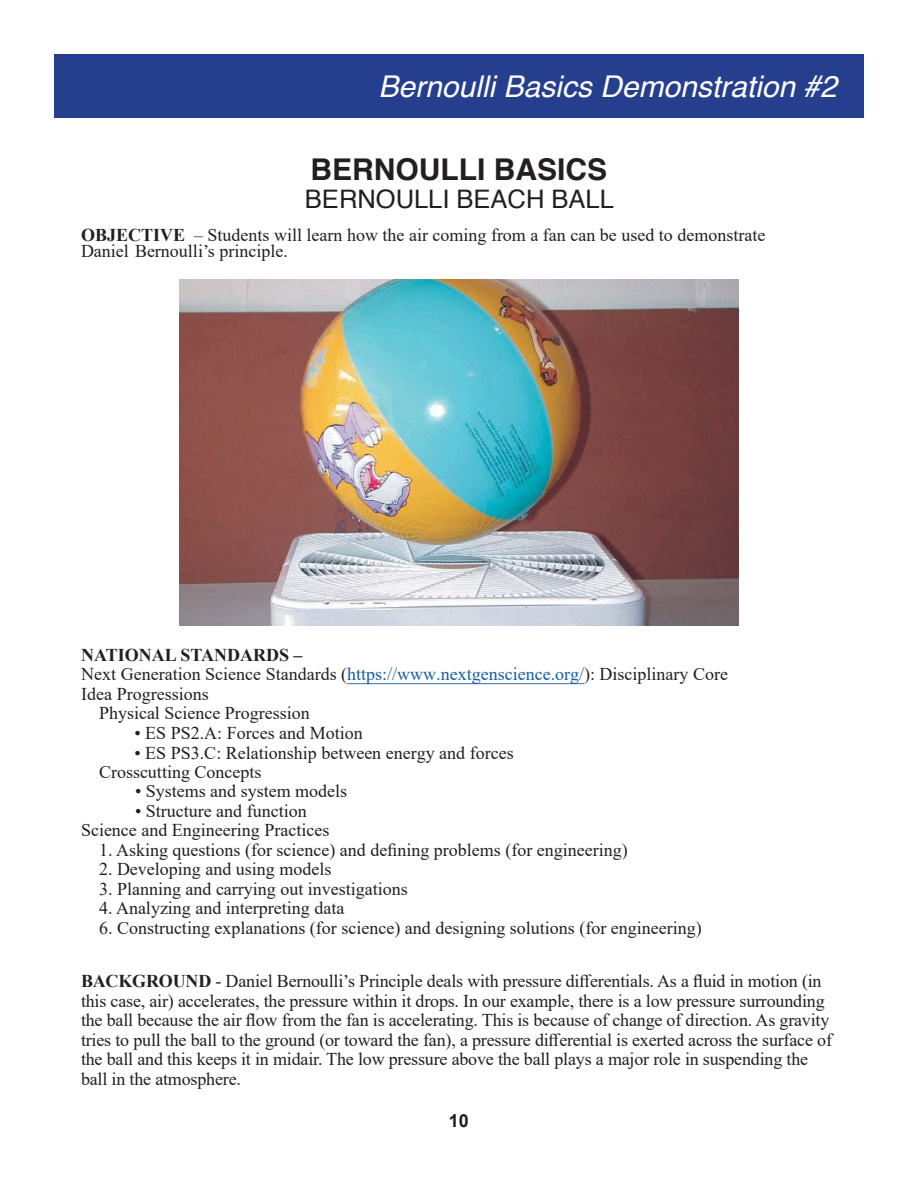
<style>
.page{position:relative;width:918px;height:1188px;background:#fff}
.page>*{position:absolute;margin:0;border:0;box-sizing:border-box;transform-origin:0 0}
.TOC_SECTION_HEADINGS{font:italic 30px "Helvetica";color:#fff}
.TOC_SECTION_HEADINGS-2{font:700 30px "Helvetica";color:#231f20}
.TOC_SECTION_HEADINGS-3{font:25.5px "Helvetica";color:#231f20}
.Small_Text{font:18px/19.5px "Times New Roman";color:#231f20}
.t1{font:700 18px "Arial";color:#231f20}
.s1{font-weight:700}
.s2{color:#175d9e}
</style>
<div class="page">
<div style="left:54px;top:54px;width:810px;height:64px;background:#253f8e"></div>
<img style="left:179px;top:279px;width:560px;height:347px">
<hr style="left:347px;top:683px;width:237px;height:1px;background:#175d9e">
<p class="TOC_SECTION_HEADINGS" style="left:378px;top:63px;width:460px">Bernoulli Basics Demonstration #2</p>
<p class="TOC_SECTION_HEADINGS-2" style="left:311px;top:145px;width:298px">BERNOULLI BASICS</p>
<p class="TOC_SECTION_HEADINGS-3" style="left:305px;top:180px;width:310px">BERNOULLI BEACH BALL</p>
<p class="Small_Text" style="left:81px;top:224px;width:686px"><span class="s1">OBJECTIVE</span> – Students will learn how the air coming from a fan can be used to demonstrate</p>
<p class="Small_Text" style="left:81px;top:241px;width:208px">Daniel Bernoulli’s principle.</p>
<p class="Small_Text" style="left:81px;top:644px;width:648px"><span class="s1">NATIONAL STANDARDS –<br></span>Next Generation Science Standards (<span class="s2">https://www.nextgenscience.org/</span>): Disciplinary Core<br>Idea Progressions</p>
<p class="Small_Text" style="left:99px;top:703px;width:212px">Physical Science Progression</p>
<p class="Small_Text" style="left:135px;top:723px;width:230px">• ES PS2.A: Forces and Motion</p>
<p class="Small_Text" style="left:135px;top:743px;width:381px">• ES PS3.C: Relationship between energy and forces</p>
<p class="Small_Text" style="left:99px;top:762px;width:164px">Crosscutting Concepts</p>
<p class="Small_Text" style="left:135px;top:781px;width:214px">• Systems and system models</p>
<p class="Small_Text" style="left:135px;top:801px;width:173px">• Structure and function</p>
<p class="Small_Text" style="left:81px;top:820px;width:250px">Science and Engineering Practices</p>
<p class="Small_Text" style="left:99px;top:840px;width:530px">1. Asking questions (for science) and defining problems (for engineering)</p>
<p class="Small_Text" style="left:99px;top:859px;width:234px">2. Developing and using models</p>
<p class="Small_Text" style="left:99px;top:879px;width:310px">3. Planning and carrying out investigations</p>
<p class="Small_Text" style="left:99px;top:898px;width:247px">4. Analyzing and interpreting data</p>
<p class="Small_Text" style="left:99px;top:918px;width:604px">6. Constructing explanations (for science) and designing solutions (for engineering)</p>
<p class="Small_Text" style="left:81px;top:971px;width:742px"><span class="s1">BACKGROUND</span> - Daniel Bernoulli’s Principle deals with pressure differentials. As a fluid in motion (in</p>
<p class="Small_Text" style="left:81px;top:991px;width:745px">this case, air) accelerates, the pressure within it drops. In our example, there is a low pressure surrounding</p>
<p class="Small_Text" style="left:81px;top:1010px;width:750px">the ball because the air flow from the fan is accelerating. This is because of change of direction. As gravity</p>
<p class="Small_Text" style="left:81px;top:1030px;width:753px">tries to pull the ball to the ground (or toward the fan), a pressure differential is exerted across the surface of</p>
<p class="Small_Text" style="left:81px;top:1049px;width:729px">the ball and this keeps it in midair. The low pressure above the ball plays a major role in suspending the ball in the atmosphere.</p>
<p class="t1" style="left:449px;top:1108px;width:22px">10</p>
</div>
